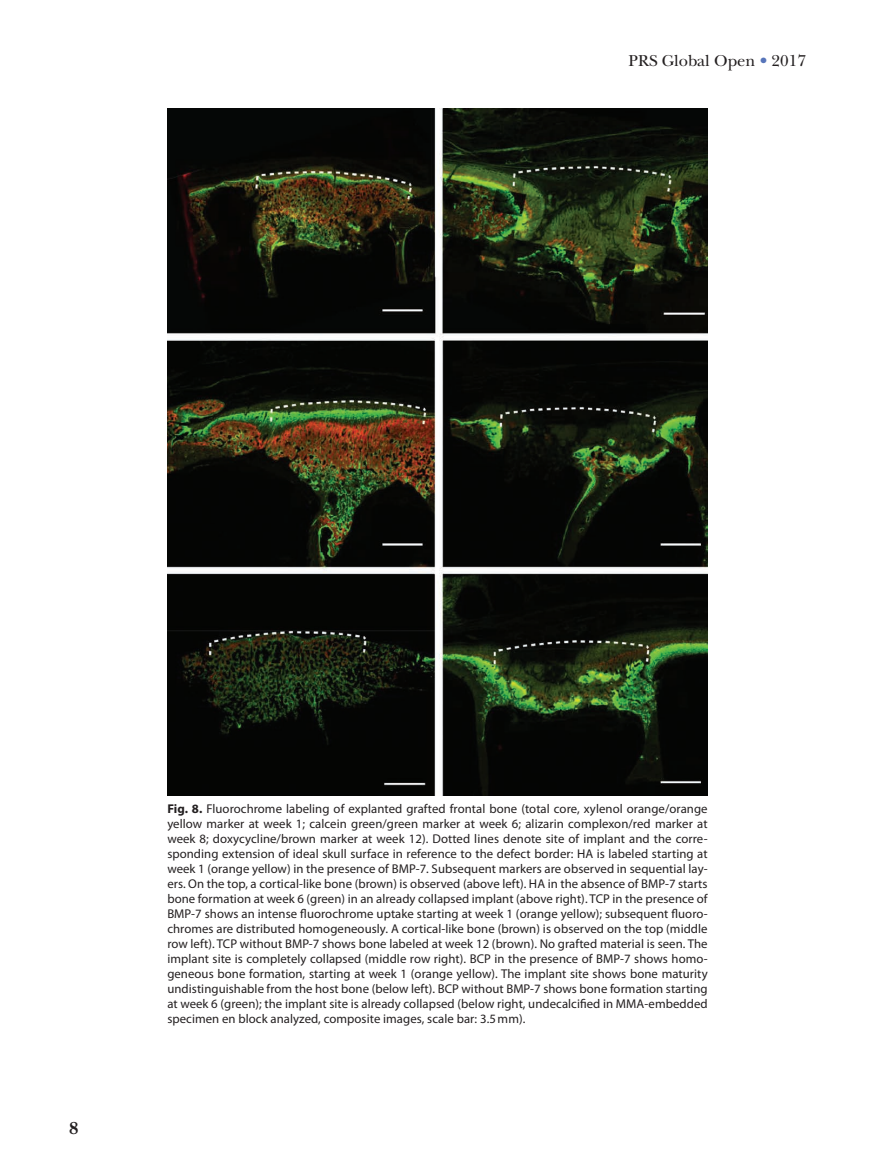
<style>
.page{position:relative;width:878px;height:1175px;background:#fff}
.page>*{position:absolute;margin:0;border:0;box-sizing:border-box;transform-origin:0 0}
.t1{font:700 18px "New Baskerville";color:#231f20}
.t2{font:16.5px "New Baskerville";color:#231f20}
.t3{font:12.75px/15px "Myriad Pro";letter-spacing:.005em;color:#231f20;text-align:justify}
.s1{color:#5775ba}
.s2{font-weight:700}
</style>
<div class="page">
<img style="left:167px;top:108px;width:540px;height:687px">
<p class="t2" style="left:628px;top:51px;width:179px">PRS Global Open <span class="s1">•</span> 2017</p>
<h1 class="t1" style="left:69px;top:1118px;width:11px">8</h1>
<p class="t3" style="left:167px;top:801px;width:542px"><span class="s2">Fig. 8.</span> Fluorochrome labeling of explanted grafted frontal bone (total core, xylenol orange/orange yellow marker at week 1; calcein green/green marker at week 6; alizarin complexon/red marker at week 8; doxycycline/brown marker at week 12). Dotted lines denote site of implant and the corre&shy;sponding extension of ideal skull surface in reference to the defect border: HA is labeled starting at week 1 (orange yellow) in the presence of BMP-7. Subsequent markers are observed in sequential lay&shy;ers. On the top, a cortical-like bone (brown) is observed (above left). HA in the absence of BMP-7 starts bone formation at week 6 (green) in an already collapsed implant (above right). TCP in the presence of BMP-7 shows an intense fluorochrome uptake starting at week 1 (orange yellow); subsequent fluoro&shy;chromes are distributed homogeneously. A cortical-like bone (brown) is observed on the top (middle row left). TCP without BMP-7 shows bone labeled at week 12 (brown). No grafted material is seen. The implant site is completely collapsed (middle row right). BCP in the presence of BMP-7 shows homo&shy;geneous bone formation, starting at week 1 (orange yellow). The implant site shows bone maturity undistinguishable from the host bone (below left). BCP without BMP-7 shows bone formation starting at week 6 (green); the implant site is already collapsed (below right, undecalcified in MMA</p>
<p class="t3" style="left:644px;top:996px;width:65px">-embedded</p>
<p class="t3" style="left:167px;top:1011px;width:359px">specimen en block analyzed, composite images, scale bar: 3.5mm).</p>
</div>
